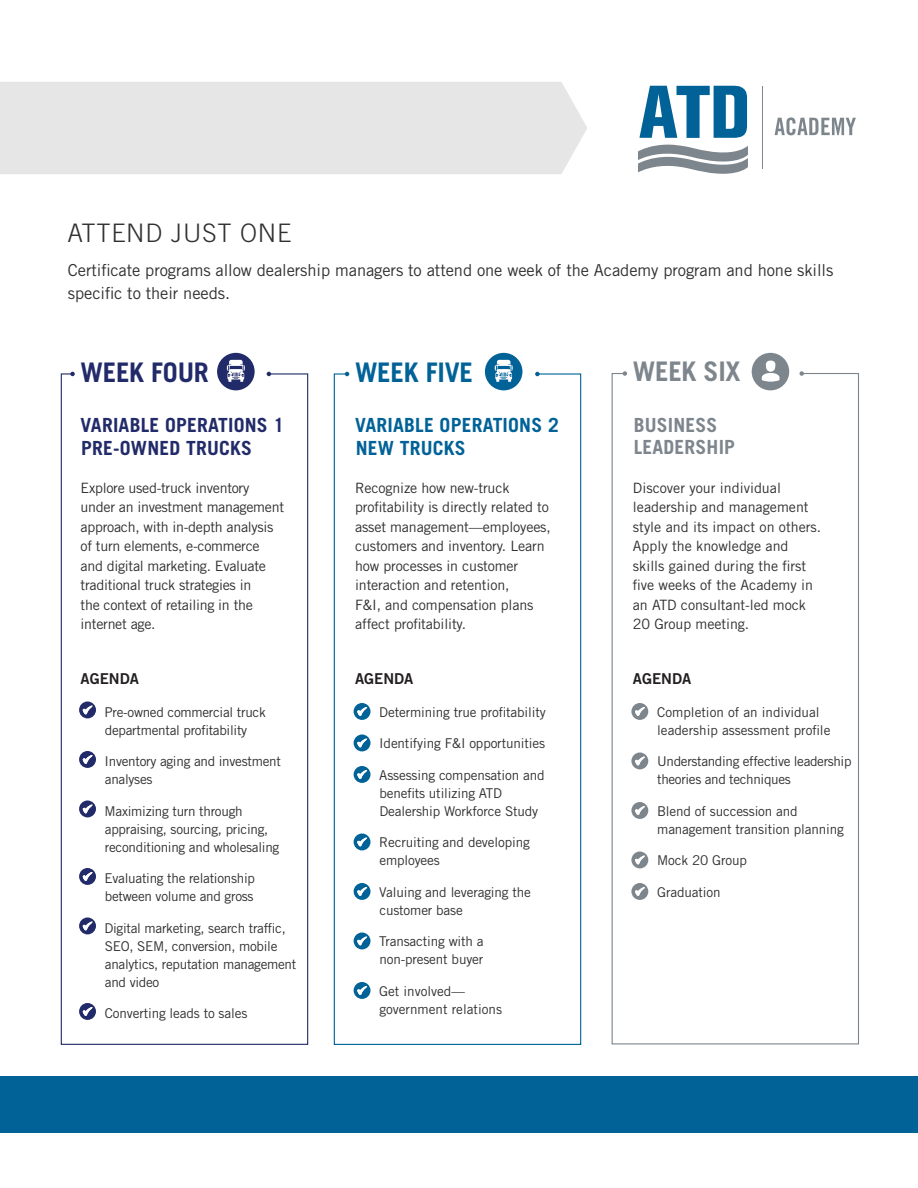
<style>
.page{position:relative;width:918px;height:1188px;background:#fff}
.page>*{position:absolute;margin:0;border:0;box-sizing:border-box;transform-origin:0 0}
.t1{font:700 27px "Trade Gothic LT Std";letter-spacing:-.01em;color:#222b69}
.t2{font:700 27px "Trade Gothic LT Std";letter-spacing:-.01em;color:#016298}
.t3{font:700 27px "Trade Gothic LT Std";letter-spacing:-.01em;color:#7e868d}
.Head{font:300 25.5px "Trade Gothic LT Std";letter-spacing:.03em;color:#312f30}
.subheader{font:700 19.5px/22.5px "Trade Gothic LT Std";letter-spacing:.01em;color:#222b69}
.subheader-2{font:700 19.5px/22.5px "Trade Gothic LT Std";letter-spacing:.01em;color:#016298}
.subheader-3{font:700 19.5px/22.5px "Trade Gothic LT Std";letter-spacing:.01em;color:#7e868d}
.t4{font:16.5px/22.5px "Trade Gothic LT Std";letter-spacing:-.005em;color:#312f30}
.t5{font:15px "Trade Gothic LT Std Bd 2";color:#231f20}
.body_copy{font:14.25px/19.5px "Trade Gothic LT Std";letter-spacing:-.01em;color:#312f30}
.bullets{font:13.5px/18px "Trade Gothic LT Std";letter-spacing:-.02em;color:#312f30}
.body_copy-2{font:13.5px/18px "Trade Gothic LT Std";color:#312f30}
.bullets-2{font:13.5px/18px "Trade Gothic LT Std";color:#312f30}
</style>
<div class="page">
<div style="left:0;top:82px;width:587px;height:92px;background:#e6e6e7"></div>
<div style="left:0;top:1076px;width:918px;height:57px;background:#016298"></div>
<hr style="left:762px;top:86px;width:1px;height:82px;background:#7e868d">
<svg style="left:639px;top:86px;width:108px;height:52px"></svg>
<svg style="left:638px;top:145px;width:110px;height:29px"></svg>
<svg style="left:775px;top:117px;width:81px;height:18px"></svg>
<svg style="left:611px;top:372px;width:248px;height:673px"></svg>
<svg style="left:623px;top:371px;width:4px;height:5px"></svg>
<svg style="left:799px;top:371px;width:5px;height:5px"></svg>
<div style="left:631px;top:703px;width:17px;height:17px;background:#7e868d;border-radius:50%"></div>
<svg style="left:635px;top:707px;width:10px;height:9px"></svg>
<div style="left:631px;top:753px;width:17px;height:16px;background:#7e868d;border-radius:50%"></div>
<svg style="left:635px;top:757px;width:10px;height:9px"></svg>
<div style="left:631px;top:802px;width:17px;height:17px;background:#7e868d;border-radius:50%"></div>
<svg style="left:635px;top:806px;width:10px;height:9px"></svg>
<div style="left:631px;top:852px;width:17px;height:16px;background:#7e868d;border-radius:50%"></div>
<svg style="left:635px;top:856px;width:10px;height:9px"></svg>
<div style="left:631px;top:883px;width:17px;height:17px;background:#7e868d;border-radius:50%"></div>
<svg style="left:635px;top:887px;width:10px;height:9px"></svg>
<svg style="left:60px;top:373px;width:249px;height:672px"></svg>
<svg style="left:70px;top:372px;width:5px;height:4px"></svg>
<svg style="left:267px;top:372px;width:4px;height:4px"></svg>
<svg style="left:333px;top:373px;width:249px;height:672px"></svg>
<svg style="left:345px;top:372px;width:4px;height:4px"></svg>
<svg style="left:535px;top:372px;width:5px;height:4px"></svg>
<div style="left:217px;top:353px;width:38px;height:37px;background:#222b69;border-radius:50%"></div>
<div style="left:485px;top:353px;width:37px;height:37px;background:#016298;border-radius:50%"></div>
<div style="left:752px;top:353px;width:37px;height:37px;background:#7e868d;border-radius:50%"></div>
<svg style="left:761px;top:361px;width:19px;height:21px"></svg>
<svg style="left:227px;top:360px;width:18px;height:22px"></svg>
<svg style="left:495px;top:360px;width:18px;height:22px"></svg>
<p class="Head" style="left:68px;top:218px;width:225px">ATTEND JUST ONE</p>
<p class="t4" style="left:68px;top:259px;width:767px">Certificate programs allow dealership managers to attend one week of the Academy program and hone skills specific to their needs.</p>
<p class="t3" style="left:633px;top:355px;width:109px">WEEK SIX</p>
<p class="t1" style="left:81px;top:356px;width:130px">WEEK FOUR</p>
<p class="t2" style="left:355px;top:356px;width:119px">WEEK FIVE</p>
<p class="subheader-2" style="left:355px;top:414px;width:205px">VARIABLE OPERATIONS 2<br>NEW TRUCKS</p>
<p class="subheader-3" style="left:634px;top:413px;width:103px">BUSINESS<br>LEADERSHIP</p>
<p class="subheader" style="left:81px;top:414px;width:205px">VARIABLE OPERATIONS 1<br>PRE-OWNED TRUCKS</p>
<p class="body_copy" style="left:81px;top:478px;width:205px">Explore used-truck inventory under an investment management approach, with in-depth analysis of turn elements, e-commerce and digital marketing. Evaluate traditional truck strategies in<br>the context of retailing in the internet age.</p>
<p class="body_copy" style="left:355px;top:478px;width:197px">Recognize how new-truck profitability is directly related to asset management—employees, customers and inventory. Learn how processes in customer interaction and retention,<br>F&amp;I, and compensation plans affect profitability.</p>
<p class="body_copy" style="left:633px;top:478px;width:190px">Discover your individual leadership and management style and its impact on others.<br>Apply the knowledge and skills gained during the first five weeks of the Academy in an ATD consultant-led mock<br>20 Group meeting.</p>
<p class="t5" style="left:81px;top:669px;width:60px">AGENDA</p>
<p class="t5" style="left:355px;top:669px;width:60px">AGENDA</p>
<p class="t5" style="left:633px;top:669px;width:60px">AGENDA</p>
<p class="bullets" style="left:105px;top:703px;width:163px">Pre-owned commercial truck departmental profitability</p>
<p class="bullets" style="left:105px;top:752px;width:178px">Inventory aging and investment analyses</p>
<p class="bullets" style="left:105px;top:802px;width:176px">Maximizing turn through appraising, sourcing, pricing, reconditioning and wholesaling</p>
<p class="bullets" style="left:105px;top:869px;width:152px">Evaluating the relationship between volume and gross</p>
<p class="bullets" style="left:104px;top:919px;width:194px">Digital marketing, search traffic,<br>SEO, SEM, conversion, mobile analytics, reputation management and video</p>
<p class="bullets" style="left:105px;top:1004px;width:144px">Converting leads to sales</p>
<p class="bullets" style="left:379px;top:703px;width:168px">Determining true profitability</p>
<p class="bullets" style="left:379px;top:734px;width:167px">Identifying F&amp;I opportunities</p>
<p class="bullets" style="left:379px;top:766px;width:167px">Assessing compensation and benefits utilizing ATD<br>Dealership Workforce Study</p>
<p class="bullets" style="left:379px;top:833px;width:152px">Recruiting and developing employees</p>
<p class="bullets" style="left:379px;top:883px;width:153px">Valuing and leveraging the customer base</p>
<p class="bullets" style="left:379px;top:932px;width:106px">Transacting with a non-present buyer</p>
<p class="bullets-2" style="left:379px;top:982px;width:124px">Get involved— government relations</p>
<p class="body_copy-2" style="left:657px;top:703px;width:175px">Completion of an individual leadership assessment profile</p>
<p class="bullets" style="left:657px;top:752px;width:196px">Understanding effective leadership theories and techniques</p>
<p class="bullets" style="left:657px;top:802px;width:188px">Blend of succession and management transition planning</p>
<p class="bullets" style="left:657px;top:851px;width:91px">Mock 20 Group</p>
<p class="bullets" style="left:657px;top:883px;width:65px">Graduation</p>
</div>
